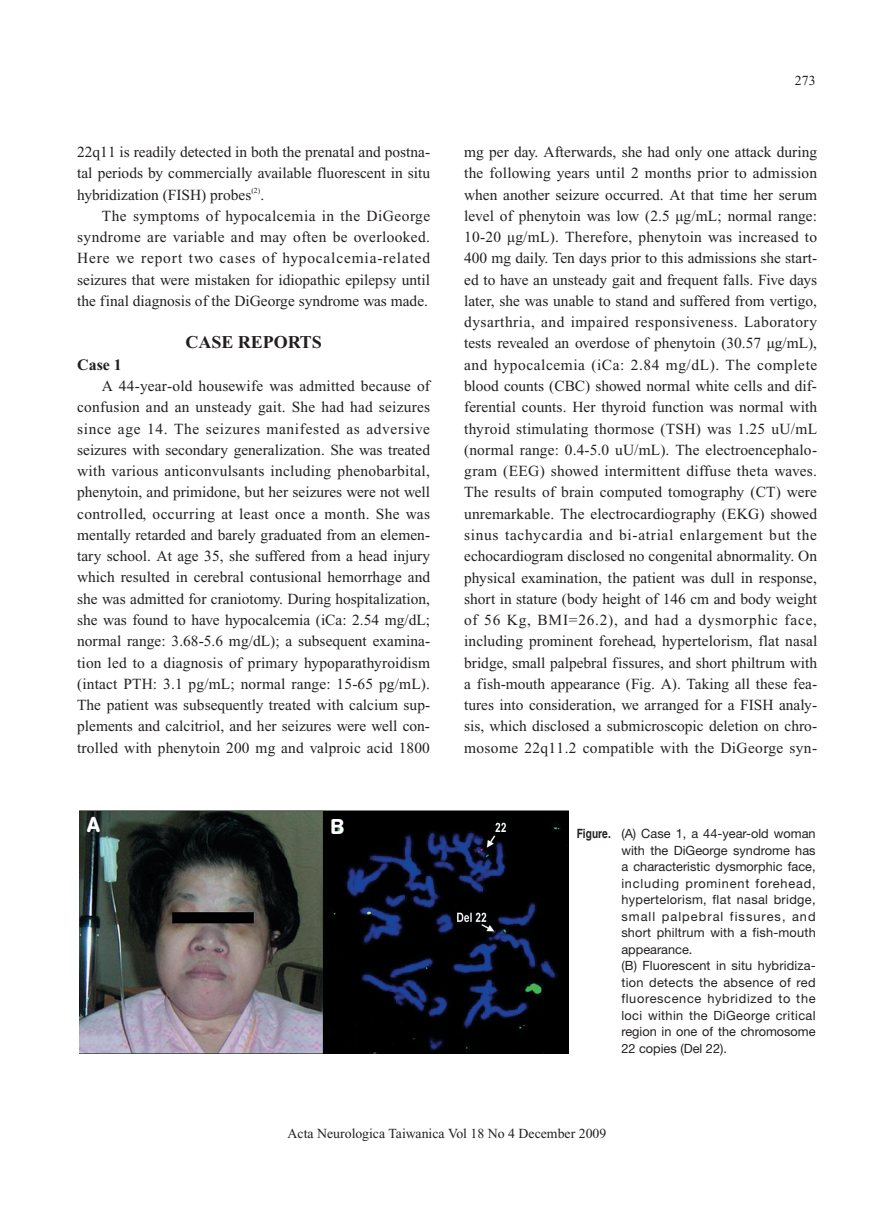
<style>
.page{position:relative;width:894px;height:1211px;background:#fff}
.page>*{position:absolute;margin:0;border:0;box-sizing:border-box;transform-origin:0 0}
.t1{font:500 21.3px "AG Book Rounded";color:#fff}
.t2{font:700 18px "Times New Roman";color:#231f20}
.t3{font:700 15.9px "Times New Roman";color:#231f20}
.t4{font:15.45px/21.3px "Times New Roman";color:#231f20;text-align:justify}
.t5{font:13.8px "Times New Roman";color:#231f20}
.t6{font:12.75px/16.5px "Helvetica Neue";letter-spacing:.015em;color:#231f20}
.s1{font-family:"Helvetica";font-weight:700}
</style>
<div class="page">
<img style="left:79px;top:810px;width:490px;height:244px">
<p class="t4" style="left:77px;top:143px;width:354px">22q11 is readily detected in both the prenatal and postna&shy;tal periods by commercially available fluorescent in situ hybridization (FISH) probes<sup>(2)</sup>.</p>
<p class="t4" style="left:77px;top:206px;width:354px;text-indent:25px">The symptoms of hypocalcemia in the DiGeorge syndrome are variable and may often be overlooked.<br>Here we report two cases of hypocalcemia-related seizures that were mistaken for idiopathic epilepsy until the final diagnosis of the DiGeorge syndrome was made.</p>
<p class="t2" style="left:185px;top:336px;width:138px">CASE REPORTS</p>
<p class="t3" style="left:77px;top:359px;width:46px">Case 1</p>
<p class="t4" style="left:77px;top:376px;width:354px;text-indent:25px">A 44-year-old housewife was admitted because of confusion and an unsteady gait. She had had seizures since age 14. The seizures manifested as adversive seizures with secondary generalization. She was treated with various anticonvulsants including phenobarbital, phenytoin, and primidone, but her seizures were not well controlled, occurring at least once a month. She was mentally retarded and barely graduated from an elemen&shy;tary school. At age 35, she suffered from a head injury which resulted in cerebral contusional hemorrhage and she was admitted for craniotomy. During hospitalization, she was found to have hypocalcemia (iCa: 2.54 mg/dL; normal range: 3.68-5.6 mg/dL); a subsequent examina&shy;tion led to a diagnosis of primary hypoparathyroidism (intact PTH: 3.1 pg/mL; normal range: 15-65 pg/mL).<br>The patient was subsequently treated with calcium sup&shy;plements and calcitriol, and her seizures were well con&shy;trolled with phenytoin 200 mg and valproic acid 1800</p>
<h1 class="t1" style="left:87px;top:816px;width:14px">A</h1>
<h1 class="t1" style="left:330px;top:818px;width:15px">B</h1>
<p class="t5" style="left:795px;top:75px;width:22px">273</p>
<p class="t4" style="left:464px;top:143px;width:355px">mg per day. Afterwards, she had only one attack during the following years until 2 months prior to admission when another seizure occurred. At that time her serum level of phenytoin was low (2.5 µg/mL; normal range:<br>10-20 µg/mL). Therefore, phenytoin was increased to 400 mg daily. Ten days prior to this admissions she start&shy;ed to have an unsteady gait and frequent falls. Five days later, she was unable to stand and suffered from vertigo, dysarthria, and impaired responsiveness. Laboratory tests revealed an overdose of phenytoin (30.57 µg/mL), and hypocalcemia (iCa: 2.84 mg/dL). The complete blood counts (CBC) showed normal white cells and dif&shy;ferential counts. Her thyroid function was normal with thyroid stimulating thormose (TSH) was 1.25 uU/mL (normal range: 0.4-5.0 uU/mL). The electroencephalo&shy;gram (EEG) showed intermittent diffuse theta waves.<br>The results of brain computed tomography (CT) were unremarkable. The electrocardiography (EKG) showed sinus tachycardia and bi-atrial enlargement but the echocardiogram disclosed no congenital abnormality. On physical examination, the patient was dull in response, short in stature (body height of 146 cm and body weight of 56 Kg, BMI=26.2), and had a dysmorphic face, including prominent forehead, hypertelorism, flat nasal bridge, small palpebral fissures, and short philtrum with a fish-mouth appearance (Fig. A). Taking all these fea&shy;tures into consideration, we arranged for a FISH analy&shy;sis, which disclosed a submicroscopic deletion on chro&shy;mosome 22q11.2 compatible with the DiGeorge syn-</p>
<p class="t6" style="left:621px;top:826px;width:196px;text-indent:-45px"><span class="s1">Figure.</span> (A) Case 1, a 44-year-old woman with the DiGeorge syndrome has a characteristic dysmorphic face, including prominent forehead, hypertelorism, flat nasal bridge, small palpebral fissures, and short philtrum with a fish-mouth appearance.<br>(B) Fluorescent in situ hybridiza&shy;tion detects the absence of red fluorescence hybridized to the loci within the DiGeorge critical region in one of the chromosome<br>22 copies (Del 22).</p>
<p class="t5" style="left:288px;top:1128px;width:320px">Acta Neurologica Taiwanica Vol 18 No 4 December 2009</p>
</div>
